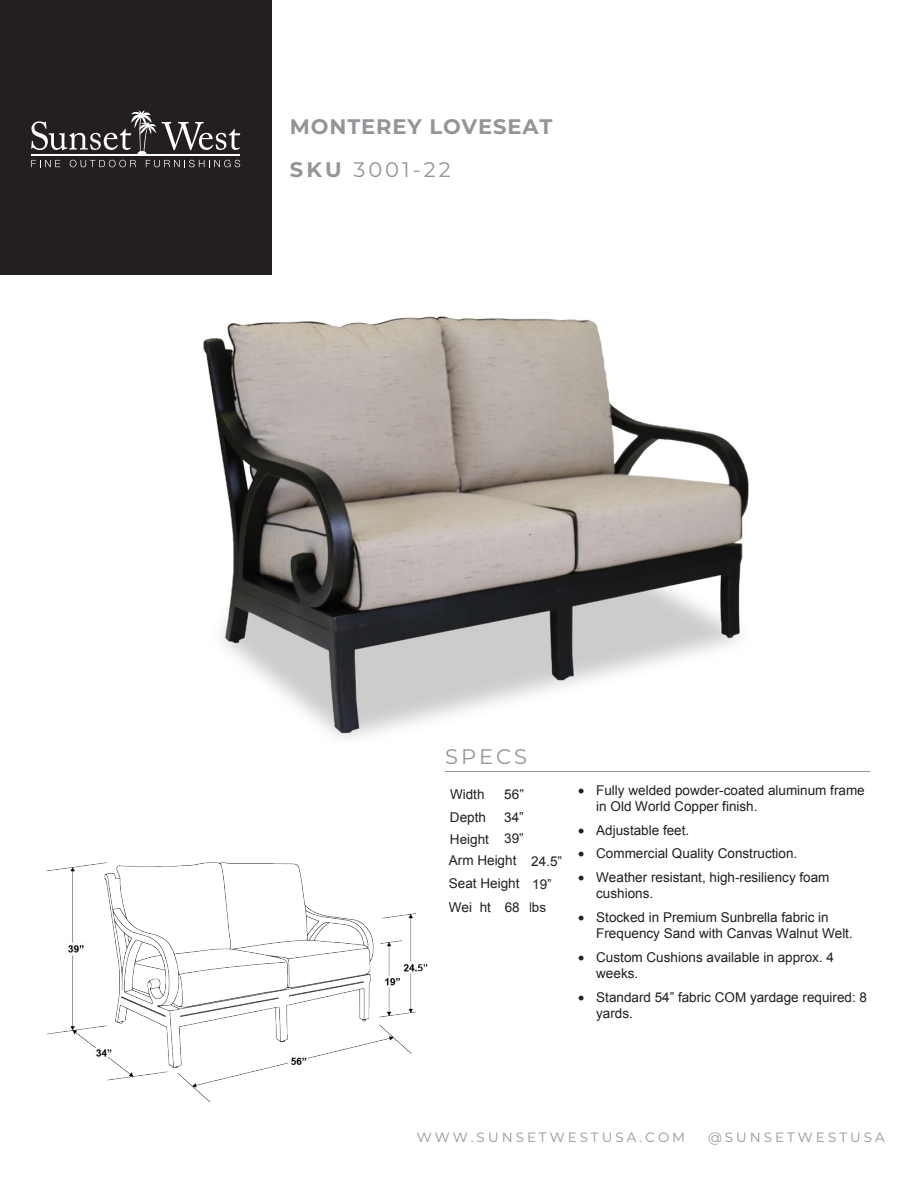
<style>
.page{position:relative;width:918px;height:1188px;background:#fff}
.page>*{position:absolute;margin:0;border:0;box-sizing:border-box;transform-origin:0 0}
.t1{font:700 21px/42.3px "Montserrat";letter-spacing:.04em;color:#939598}
.t2{font:21px "Montserrat";letter-spacing:.145em;color:#939598}
.t3{font:13.5px/16.2px "Arial";color:#221e1f}
.t4{font:13.5px/23.2px "Arial";color:#231f20;text-align:right}
.t5{font:13.5px "Montserrat";letter-spacing:.225em;color:#939598}
.s1{font-weight:400}
.s2{font-style:inherit}
.s3{color:#221e1f}
</style>
<div class="page">
<img style="left:203px;top:316px;width:546px;height:422px">
<hr style="left:445px;top:771px;width:425px;height:1px;background:#939598">
<div style="left:0;top:0;width:272px;height:275px;background:#231f20"></div>
<svg style="left:31px;top:160px;width:29px;height:7px"></svg>
<svg style="left:70px;top:160px;width:66px;height:7px"></svg>
<svg style="left:146px;top:160px;width:94px;height:7px"></svg>
<hr style="left:31px;top:154px;width:209px;height:2px;background:#fff">
<svg style="left:31px;top:110px;width:209px;height:44px"></svg>
<img style="left:46px;top:862px;width:382px;height:241px">
<h1 class="t1" style="left:290px;top:105px;width:264px">MONTEREY LOVESEAT<br>SKU <span class="s1">3001-22</span></h1>
<h1 class="t2" style="left:445px;top:742px;width:84px">SPECS</h1>
<p class="t4" style="left:450px;top:783px;width:36px">Width</p>
<p class="t4" style="left:504px;top:783px;width:21px">56<span class="s2">”</span></p>
<p class="t4" style="left:450px;top:805px;width:38px">Depth</p>
<p class="t4" style="left:450px;top:806px;width:75px;line-height:22.6px">34”<br>H<span class="s2">eight</span> 39<span class="s2">”</span></p>
<p class="t4" style="left:449px;top:849px;width:115px;text-align:left">Arm Height 24.5<span class="s2">”<br></span>Seat Height 19”<br><span class="s3">Weight</span> 68 <span class="s2">lbs</span></p>
<p class="t3" style="left:596px;top:782px;width:270px;text-indent:-18px">• Fully welded powder-coated aluminum frame in Old World Copper finish.</p>
<p class="t3" style="left:578px;top:822px;width:113px">• Adjustable feet.</p>
<p class="t3" style="left:578px;top:846px;width:221px">• Commercial Quality Construction.</p>
<p class="t3" style="left:596px;top:869px;width:235px;text-indent:-18px">• Weather resistant, high-resiliency foam cushions.</p>
<p class="t3" style="left:596px;top:909px;width:258px;text-indent:-18px">• Stocked in Premium Sunbrella fabric in<br>Frequency Sand with Canvas Walnut Welt.</p>
<p class="t3" style="left:596px;top:949px;width:239px;text-indent:-18px">• Custom Cushions available in approx. 4 weeks.</p>
<p class="t3" style="left:596px;top:989px;width:272px;text-indent:-18px">• Standard 54” fabric COM yardage required: 8 yards.</p>
<p class="t5" style="left:417px;top:1128px;width:270px">WWW.SUNSETWESTUSA.COM</p>
<p class="t5" style="left:708px;top:1128px;width:178px">@SUNSETWESTUSA</p>
</div>
